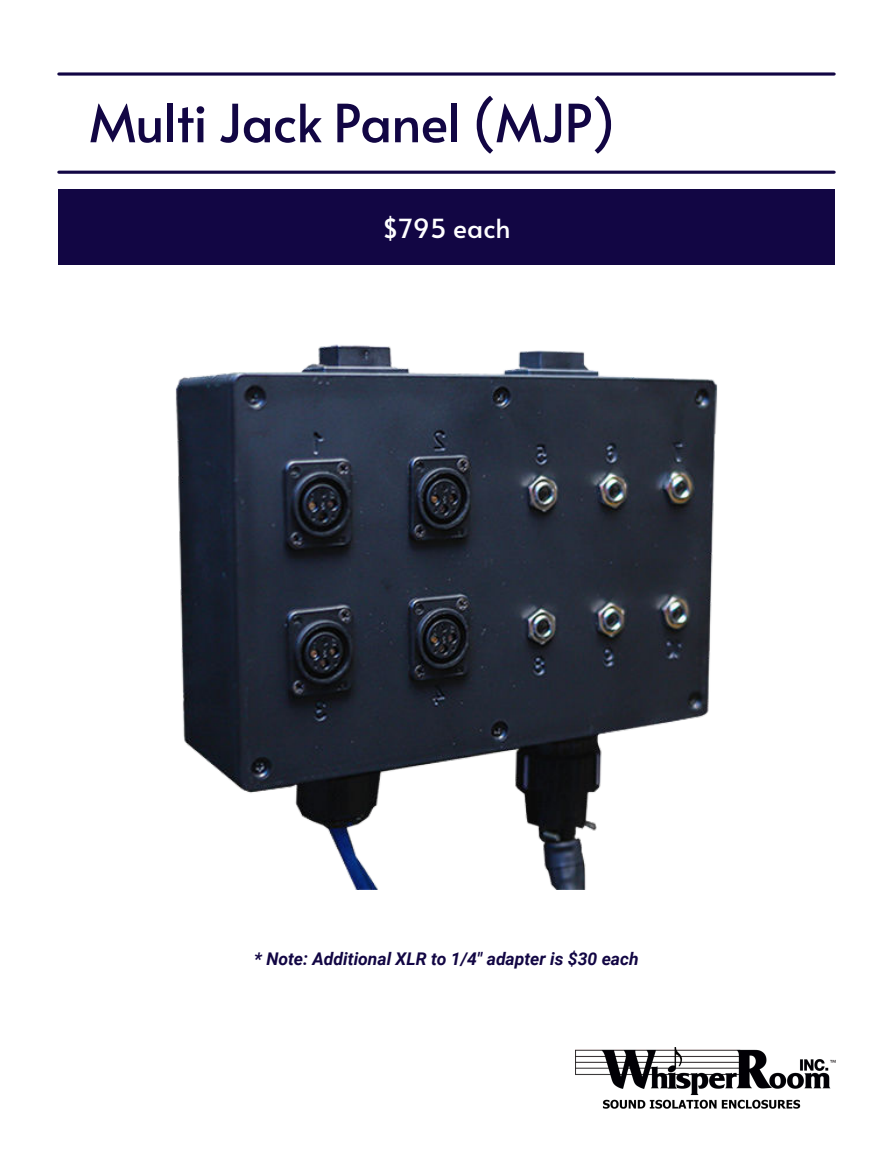
<style>
.page{position:relative;width:893px;height:1155px;background:#fff}
.page>*{position:absolute;margin:0;border:0;box-sizing:border-box;transform-origin:0 0}
.t1{font:52.5px "Alata";letter-spacing:-.02em;color:#120644}
.t2{font:26.25px "Alata";color:#fff}
.t3{font:italic 700 17.5px "Roboto";color:#120644}
</style>
<div class="page">
<hr style="left:59px;top:171px;width:775px;height:3px;background:#120644">
<svg style="left:59px;top:72px;width:775px;height:4px;background:#433a6b"></svg>
<div style="left:58px;top:190px;width:776px;height:74px;background:#120644"></div>
<img style="left:575px;top:1047px;width:260px;height:62px">
<img style="left:175px;top:344px;width:543px;height:545px">
<h1 class="t1" style="left:89px;top:77px;width:527px">Multi Jack Panel (MJP)</h1>
<h2 class="t2" style="left:382px;top:205px;width:130px">$795 each</h2>
<p class="t3" style="left:254px;top:947px;width:386px">* Note: Additional XLR to 1/4" adapter is $30 each</p>
</div>
